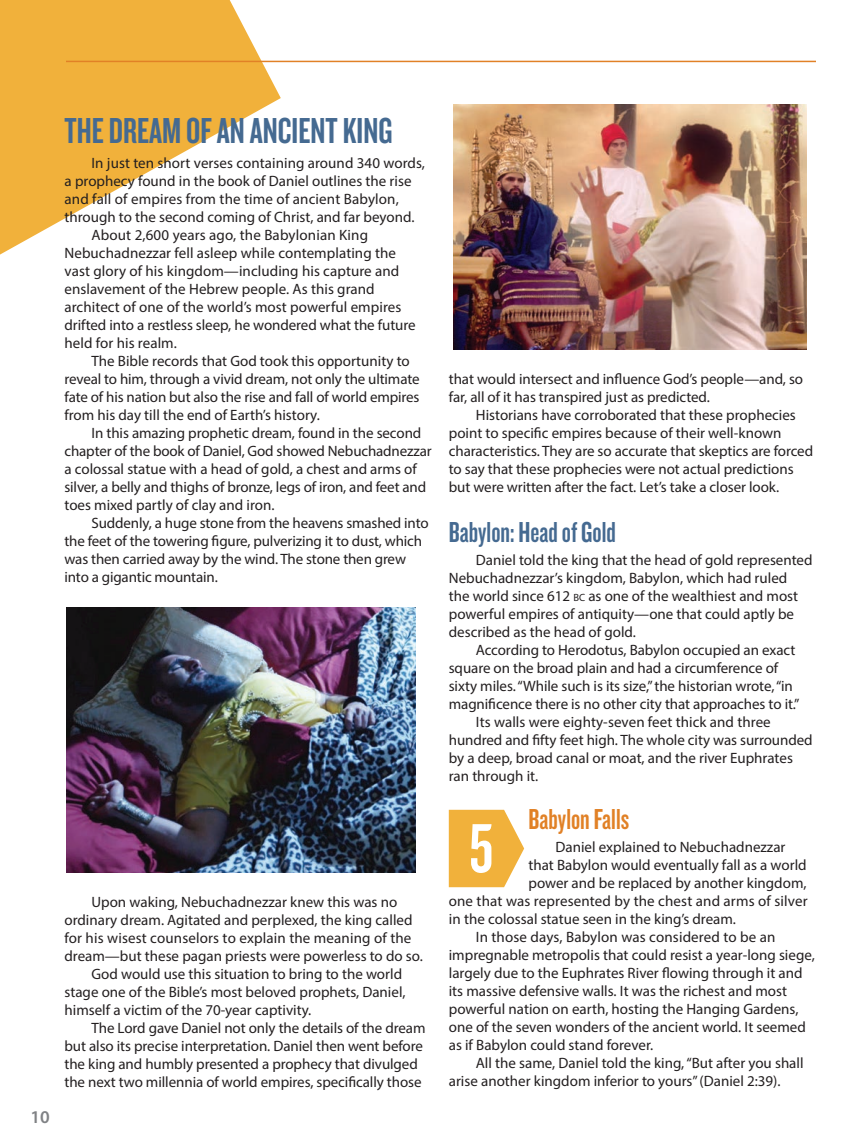
<style>
.page{position:relative;width:864px;height:1148px;background:#fff}
.page>*{position:absolute;margin:0;border:0;box-sizing:border-box;transform-origin:0 0}
.Prophecy_Number{font:72px "Knockout HTF48 Featherweight";color:#fff}
.t1{font:37.5px "Knockout HTF48 Featherweight";color:#456a91}
.t2{font:30px "Knockout HTF48 Featherweight";color:#456a91}
.Section_1_Subheaders{font:30px "Knockout HTF48 Featherweight";color:#e18126}
.Page_Number__L{font:600 18px "Myriad Pro";color:#808285}
.Main_Body_Text{font:15px/18px "Myriad Pro";color:#231f20}
.s1{font-size:10.5px}
</style>
<div class="page">
<svg style="left:0;top:0;width:281px;height:254px;fill:#f1b13b"></svg>
<svg style="left:449px;top:809px;width:75px;height:78px;background:#f2bb56"></svg>
<img style="left:453px;top:104px;width:353px;height:246px">
<img style="left:66px;top:607px;width:350px;height:265px">
<hr style="left:66px;top:61px;width:750px;height:1px;background:#e18126">
<p class="t1" style="left:64px;top:112px;width:329px">THE DREAM OF AN ANCIENT KING</p>
<p class="Main_Body_Text" style="left:64px;top:154px;width:362px;text-indent:27px">In just ten short verses containing around 340 words, a prophecy found in the book of Daniel outlines the rise and fall of empires from the time of ancient Babylon, through to the second coming of Christ, and far beyond.</p>
<p class="Main_Body_Text" style="left:64px;top:226px;width:353px;text-indent:27px">About 2,600 years ago, the Babylonian King Nebuchadnezzar fell asleep while contemplating the vast glory of his kingdom—including his capture and enslavement of the Hebrew people. As this grand architect of one of the world’s most powerful empires drifted into a restless sleep, he wondered what the future held for his realm.</p>
<p class="Main_Body_Text" style="left:64px;top:352px;width:357px;text-indent:27px">The Bible records that God took this opportunity to reveal to him, through a vivid dream, not only the ultimate fate of his nation but also the rise and fall of world empires from his day till the end of Earth’s history.</p>
<p class="Main_Body_Text" style="left:64px;top:424px;width:369px;text-indent:27px">In this amazing prophetic dream, found in the second chapter of the book of Daniel, God showed Nebuchadnezzar a colossal statue with a head of gold, a chest and arms of silver, a belly and thighs of bronze, legs of iron, and feet and toes mixed partly of clay and iron.</p>
<p class="Main_Body_Text" style="left:64px;top:514px;width:366px;text-indent:27px">Suddenly, a huge stone from the heavens smashed into the feet of the towering figure, pulverizing it to dust, which was then carried away by the wind. The stone then grew into a gigantic mountain.</p>
<p class="Page_Number__L" style="left:30px;top:1105px;width:21px">10</p>
<p class="Main_Body_Text" style="left:64px;top:892px;width:359px;text-indent:27px">Upon waking, Nebuchadnezzar knew this was no ordinary dream. Agitated and perplexed, the king called for his wisest counselors to explain the meaning of the dream—but these pagan priests were powerless to do so.</p>
<p class="Main_Body_Text" style="left:64px;top:964px;width:343px;text-indent:27px">God would use this situation to bring to the world stage one of the Bible’s most beloved prophets, Daniel, himself a victim of the 70-year captivity.</p>
<p class="Main_Body_Text" style="left:64px;top:1018px;width:363px;text-indent:27px">The Lord gave Daniel not only the details of the dream but also its precise interpretation. Daniel then went before the king and humbly presented a prophecy that divulged the next two millennia of world empires, specifically those</p>
<p class="Main_Body_Text" style="left:449px;top:370px;width:356px">that would intersect and influence God’s people—and, so far, all of it has transpired just as predicted.</p>
<p class="Main_Body_Text" style="left:449px;top:406px;width:366px;text-indent:27px">Historians have corroborated that these prophecies point to specific empires because of their well-known characteristics. They are so accurate that skeptics are forced to say that these prophecies were not actual predictions but were written after the fact. Let’s take a closer look.</p>
<p class="t2" style="left:449px;top:517px;width:169px">Babylon: Head of Gold</p>
<p class="Main_Body_Text" style="left:449px;top:551px;width:365px;text-indent:27px">Daniel told the king that the head of gold represented Nebuchadnezzar’s kingdom, Babylon, which had ruled<br>the world since 612 <span class="s1">bc</span> as one of the wealthiest and most powerful empires of antiquity—one that could aptly be described as the head of gold.</p>
<p class="Main_Body_Text" style="left:449px;top:641px;width:352px;text-indent:27px">According to Herodotus, Babylon occupied an exact square on the broad plain and had a circumference of sixty miles. “While such is its size,” the historian wrote, “in magnificence there is no other city that approaches to it.”</p>
<p class="Main_Body_Text" style="left:449px;top:713px;width:365px;text-indent:27px">Its walls were eighty-seven feet thick and three hundred and fifty feet high. The whole city was surrounded by a deep, broad canal or moat, and the river Euphrates ran through it.</p>
<p class="Prophecy_Number" style="left:469px;top:812px;width:26px">5</p>
<p class="Section_1_Subheaders" style="left:529px;top:803px;width:102px">Babylon Falls</p>
<p class="Main_Body_Text" style="left:556px;top:838px;width:232px">Daniel explained to Nebuchadnezzar</p>
<p class="Main_Body_Text" style="left:529px;top:856px;width:280px">that Babylon would eventually fall as a world</p>
<p class="Main_Body_Text" style="left:529px;top:874px;width:280px">power and be replaced by another kingdom,</p>
<p class="Main_Body_Text" style="left:449px;top:892px;width:360px">one that was represented by the chest and arms of silver</p>
<p class="Main_Body_Text" style="left:449px;top:910px;width:287px">in the colossal statue seen in the king’s dream.</p>
<p class="Main_Body_Text" style="left:449px;top:928px;width:368px;text-indent:27px">In those days, Babylon was considered to be an impregnable metropolis that could resist a year-long siege, largely due to the Euphrates River flowing through it and its massive defensive walls. It was the richest and most powerful nation on earth, hosting the Hanging Gardens, one of the seven wonders of the ancient world. It seemed as if Babylon could stand forever.</p>
<p class="Main_Body_Text" style="left:449px;top:1054px;width:356px;text-indent:27px">All the same, Daniel told the king, “But after you shall arise another kingdom inferior to yours” (Daniel 2:39).</p>
</div>
